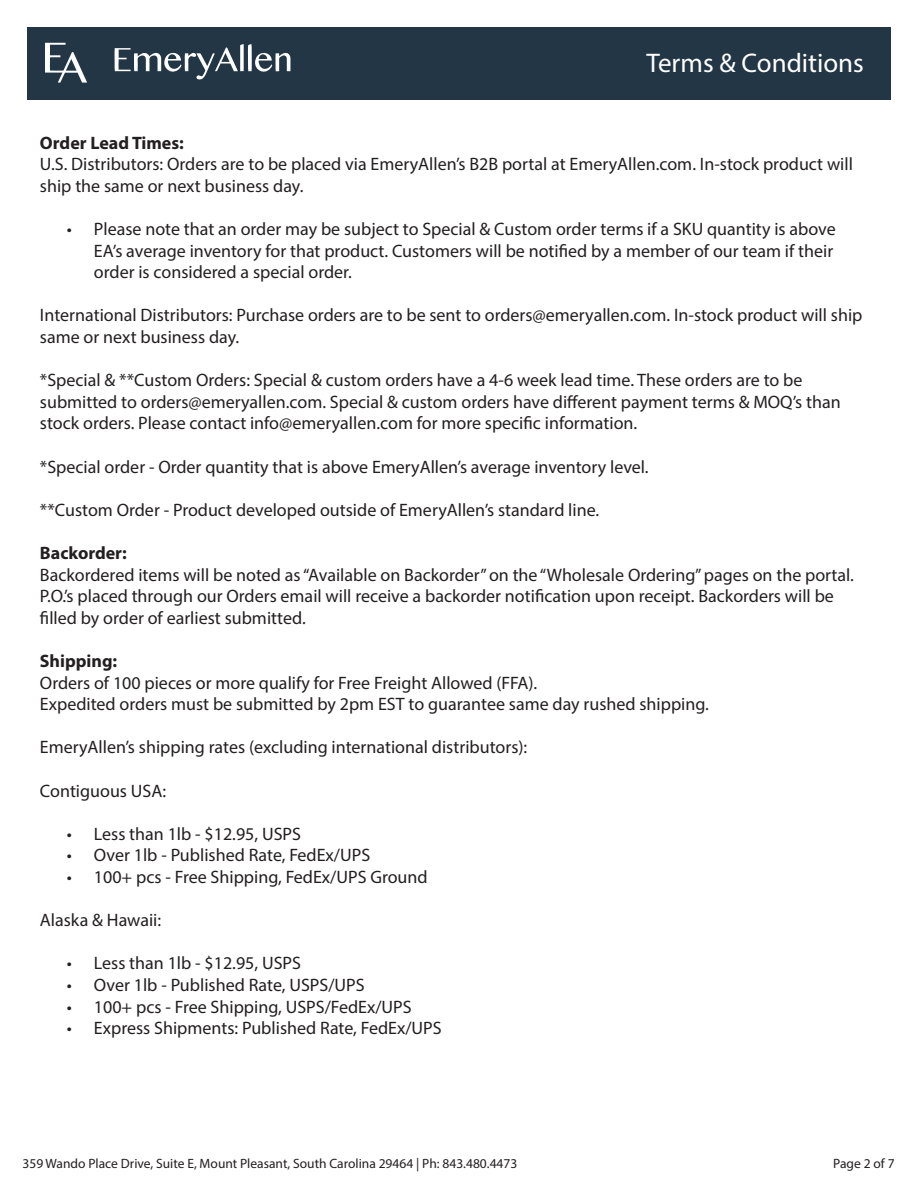
<style>
.page{position:relative;width:918px;height:1188px;background:#fff}
.page>*{position:absolute;margin:0;border:0;box-sizing:border-box;transform-origin:0 0}
.t1{font:27px "Myriad Pro";color:#fff}
.t2{font:18px/21.6px "Myriad Pro";color:#231f20}
.t3{font:700 18px "Myriad Pro";color:#231f20}
.t4{font:13.5px "Myriad Pro";color:#231f20}
</style>
<div class="page">
<div style="left:27px;top:27px;width:864px;height:72px;background:#223645"></div>
<svg style="left:45px;top:43px;width:42px;height:40px"></svg>
<svg style="left:114px;top:44px;width:176px;height:35px"></svg>
<p class="t1" style="left:647px;top:47px;width:219px">Terms &amp; Conditions</p>
<p class="t3" style="left:40px;top:131px;width:145px">Order Lead Times:</p>
<p class="t2" style="left:40px;top:153px;width:815px">U.S. Distributors: Orders are to be placed via EmeryAllen’s B2B portal at EmeryAllen.com. In-stock product will ship the same or next business day.</p>
<p class="t2" style="left:94px;top:218px;width:743px;text-indent:-27px">• Please note that an order may be subject to Special &amp; Custom order terms if a SKU quantity is above<br>EA’s average inventory for that product. Customers will be notified by a member of our team if their order is considered a special order.</p>
<p class="t2" style="left:40px;top:304px;width:824px">International Distributors: Purchase orders are to be sent to orders@emeryallen.com. In-stock product will ship same or next business day.</p>
<p class="t2" style="left:40px;top:369px;width:802px">*Special &amp; **Custom Orders: Special &amp; custom orders have a 4-6 week lead time. These orders are to be submitted to orders@emeryallen.com. Special &amp; custom orders have different payment terms &amp; MOQ’s than stock orders. Please contact info@emeryallen.com for more specific information.</p>
<p class="t2" style="left:40px;top:455px;width:610px">*Special order - Order quantity that is above EmeryAllen’s average inventory level.</p>
<p class="t2" style="left:40px;top:499px;width:561px">**Custom Order - Product developed outside of EmeryAllen’s standard line.</p>
<p class="t3" style="left:40px;top:541px;width:88px">Backorder:</p>
<p class="t2" style="left:40px;top:563px;width:816px">Backordered items will be noted as “Available on Backorder” on the “Wholesale Ordering” pages on the portal.<br>P.O.’s placed through our Orders email will receive a backorder notification upon receipt. Backorders will be filled by order of earliest submitted.</p>
<p class="t3" style="left:40px;top:649px;width:79px">Shipping:</p>
<p class="t2" style="left:40px;top:671px;width:499px">Orders of 100 pieces or more qualify for Free Freight Allowed (FFA).</p>
<p class="t2" style="left:40px;top:693px;width:671px">Expedited orders must be submitted by 2pm EST to guarantee same day rushed shipping.</p>
<p class="t2" style="left:40px;top:736px;width:489px">EmeryAllen’s shipping rates (excluding international distributors):</p>
<p class="t2" style="left:40px;top:779px;width:128px">Contiguous USA:</p>
<p class="t2" style="left:67px;top:823px;width:236px">• Less than 1lb - $12.95, USPS</p>
<p class="t2" style="left:67px;top:844px;width:305px">• Over 1lb - Published Rate, FedEx/UPS</p>
<p class="t2" style="left:67px;top:866px;width:362px">• 100+ pcs - Free Shipping, FedEx/UPS Ground</p>
<p class="t2" style="left:40px;top:909px;width:123px">Alaska &amp; Hawaii:</p>
<p class="t2" style="left:67px;top:952px;width:236px">• Less than 1lb - $12.95, USPS</p>
<p class="t2" style="left:67px;top:974px;width:299px">• Over 1lb - Published Rate, USPS/UPS</p>
<p class="t2" style="left:67px;top:995px;width:346px">• 100+ pcs - Free Shipping, USPS/FedEx/UPS</p>
<p class="t2" style="left:67px;top:1017px;width:376px">• Express Shipments: Published Rate, FedEx/UPS</p>
<p class="t4" style="left:22px;top:1156px;width:496px">359 Wando Place Drive, Suite E, Mount Pleasant, South Carolina 29464 | Ph: 843.480.4473</p>
<p class="t4" style="left:833px;top:1156px;width:63px">Page 2 of 7</p>
</div>
